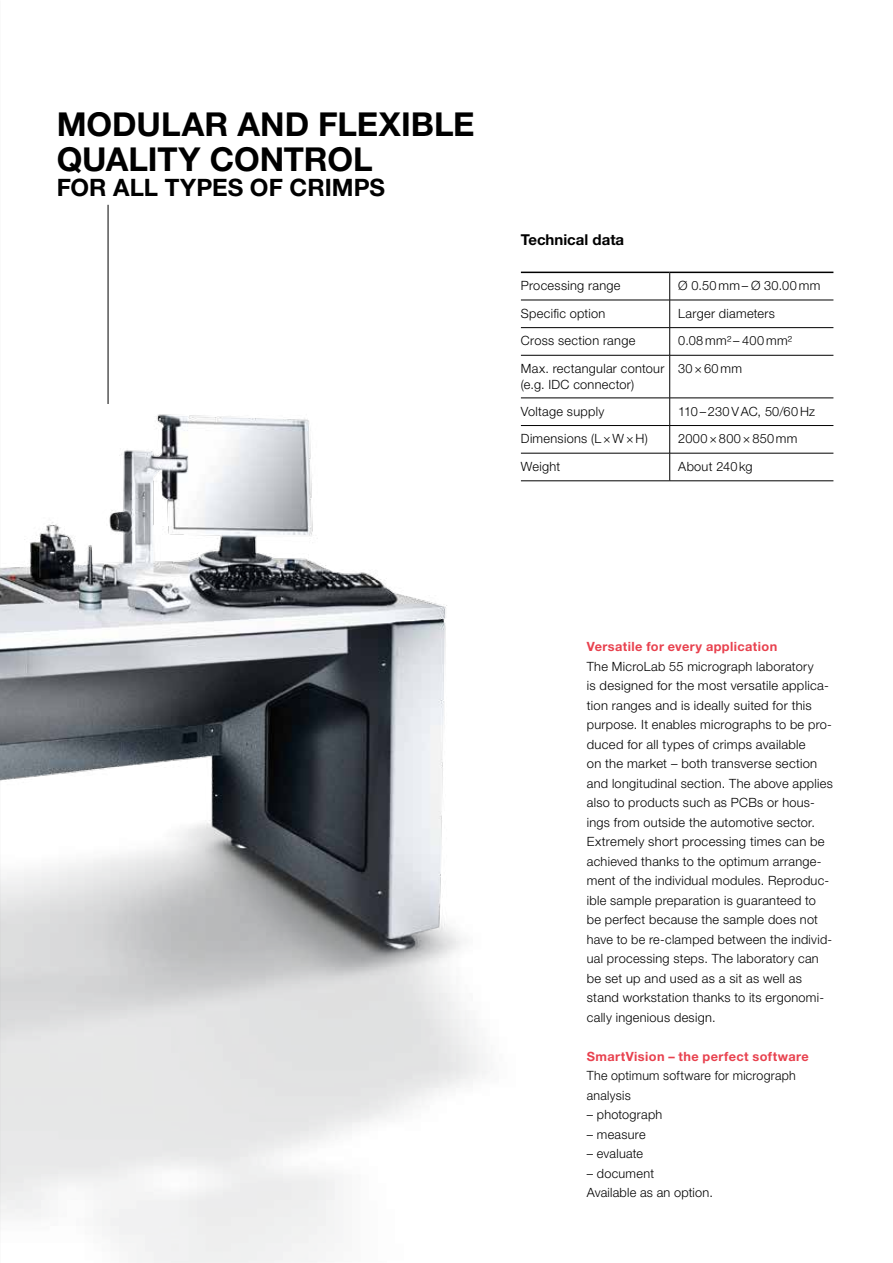
<style>
.page{position:relative;width:893px;height:1263px;background:#fff}
.page>*{position:absolute;margin:0;border:0;box-sizing:border-box;transform-origin:0 0}
.t1{font:700 33px/34.5px "Helvetica Neue LT Std";color:#000}
.t2{font:700 24px "Helvetica Neue LT Std";color:#000}
.t3{font:700 15px "Helvetica Neue LT Std";color:#000}
.t4{font:300 12.75px/19.5px "Helvetica Neue LT Std";letter-spacing:.025em;color:#000}
.t5{font:700 12.75px "Helvetica Neue LT Std";letter-spacing:.03em;color:#e8414e}
</style>
<div class="page">
<img style="left:0;top:310px;width:687px;height:953px">
<hr style="left:108px;top:205px;width:1px;height:199px;background:#000">
<hr style="left:521px;top:481px;width:149px;height:1px;background:#000">
<hr style="left:670px;top:481px;width:163px;height:1px;background:#000">
<hr style="left:521px;top:300px;width:149px;height:1px;background:#000">
<hr style="left:670px;top:300px;width:163px;height:1px;background:#000">
<hr style="left:521px;top:398px;width:149px;height:1px;background:#000">
<hr style="left:670px;top:398px;width:163px;height:1px;background:#000">
<hr style="left:521px;top:453px;width:149px;height:1px;background:#000">
<hr style="left:670px;top:453px;width:163px;height:1px;background:#000">
<svg style="left:669px;top:273px;width:1px;height:82px"></svg>
<hr style="left:669px;top:355px;width:1px;height:43px;background:#000">
<svg style="left:669px;top:398px;width:1px;height:83px"></svg>
<hr style="left:521px;top:272px;width:149px;height:1px;background:#000">
<hr style="left:670px;top:272px;width:163px;height:1px;background:#000">
<hr style="left:521px;top:327px;width:149px;height:1px;background:#000">
<hr style="left:670px;top:327px;width:163px;height:1px;background:#000">
<hr style="left:521px;top:355px;width:149px;height:1px;background:#000">
<hr style="left:670px;top:355px;width:163px;height:1px;background:#000">
<hr style="left:521px;top:425px;width:149px;height:1px;background:#000">
<hr style="left:670px;top:425px;width:163px;height:1px;background:#000">
<h1 class="t1" style="left:57px;top:106px;width:419px">MODULAR AND FLEXIBLE<br>QUALITY CONTROL</h1>
<h2 class="t2" style="left:57px;top:173px;width:330px">FOR ALL TYPES OF CRIMPS</h2>
<p class="t3" style="left:521px;top:230px;width:105px">Technical data</p>
<p class="t4" style="left:521px;top:275px;width:101px">Processing range</p>
<p class="t4" style="left:678px;top:275px;width:144px">Ø 0.50 mm – Ø 30.00 mm</p>
<p class="t4" style="left:521px;top:303px;width:86px">Specific option</p>
<p class="t4" style="left:678px;top:303px;width:98px">Larger diameters</p>
<p class="t4" style="left:521px;top:331px;width:116px">Cross section range</p>
<p class="t4" style="left:678px;top:331px;width:115px">0.08 mm² – 400 mm²</p>
<p class="t4" style="left:521px;top:360px;width:145px;line-height:16.5px">Max. rectangular contour (e.g. IDC connector)</p>
<p class="t4" style="left:678px;top:358px;width:65px">30×60mm</p>
<p class="t4" style="left:521px;top:401px;width:85px">Voltage supply</p>
<p class="t4" style="left:678px;top:401px;width:138px">110 – 230VAC, 50/60 Hz</p>
<p class="t4" style="left:521px;top:429px;width:128px">Dimensions (L×W× H)</p>
<p class="t4" style="left:678px;top:429px;width:121px">2000×800×850mm</p>
<p class="t4" style="left:521px;top:456px;width:41px">Weight</p>
<p class="t4" style="left:678px;top:456px;width:76px">About 240 kg</p>
<p class="t5" style="left:587px;top:639px;width:192px">Versatile for every application</p>
<p class="t4" style="left:587px;top:656px;width:248px">The MicroLab 55 micrograph laboratory<br>is designed for the most versatile applica&shy;tion ranges and is ideally suited for this purpose. It enables micrographs to be pro&shy;duced for all types of crimps available<br>on the market – both transverse section and longitudinal section. The above applies also to products such as PCBs or hous&shy;ings from outside the automotive sector.<br>Extremely short processing times can be achieved thanks to the optimum arrange&shy;ment of the individual modules. Reproduc&shy;ible sample preparation is guaranteed to be perfect because the sample does not have to be re-clamped between the individ&shy;ual processing steps. The laboratory can be set up and used as a sit as well as stand workstation thanks to its ergonomi&shy;cally ingenious design.</p>
<p class="t5" style="left:587px;top:1048px;width:224px">SmartVision – the perfect software</p>
<p class="t4" style="left:587px;top:1066px;width:211px">The optimum software for micrograph analysis</p>
<p class="t4" style="left:587px;top:1105px;width:77px">– photograph</p>
<p class="t4" style="left:587px;top:1124px;width:60px">– measure</p>
<p class="t4" style="left:587px;top:1144px;width:58px">– evaluate</p>
<p class="t4" style="left:587px;top:1163px;width:128px">– document<br>Available as an option.</p>
</div>
